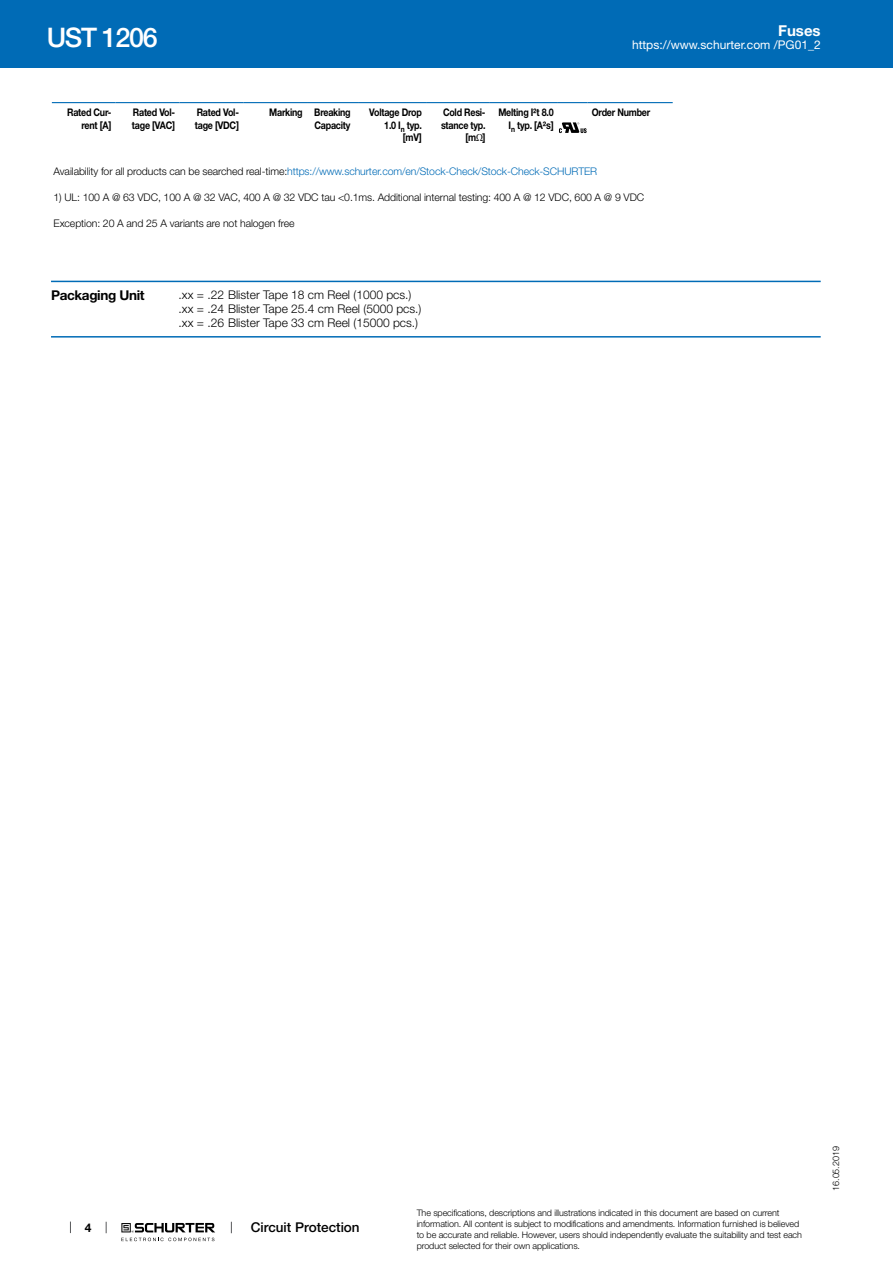
<style>
.page{position:relative;width:893px;height:1263px;background:#fff}
.page>*{position:absolute;margin:0;border:0;box-sizing:border-box;transform-origin:0 0}
.t1{font:500 27px "Helvetica Neue LT";letter-spacing:-.05em;color:#fff}
.t2{font:700 15px "Helvetica Neue LT";color:#fff}
.t3{font:500 13.5px "Helvetica Neue LT";color:#000}
.t4{font:700 13.5px "Helvetica Neue LT";letter-spacing:-.025em;color:#000}
.t5{font:300 12px/14.4px "Helvetica Neue LT";color:#000}
.t6{font:12px "Helvetica Neue LT";color:#fff}
.t7{font:700 12px "Helvetica Neue LT";color:#000}
.t8{font:700 10.5px/12.6px "Helvetica Neue LT";letter-spacing:-.025em;color:#000;text-align:right;scale:.85 1}
.t9{font:300 10.5px "Helvetica Neue LT";letter-spacing:-.01em;color:#000}
.t10{font:300 10.5px "Helvetica Neue LT";letter-spacing:-.01em;color:#006bb6}
.t11{font:300 9px/10.8px "Helvetica Neue LT";letter-spacing:-.01em;color:#000}
.s1{font-family:"Arial Unicode MS";font-weight:400}
.s2{color:#000}
</style>
<div class="page">
<svg style="left:70px;top:1221px;width:1px;height:12px"></svg>
<svg style="left:121px;top:1223px;width:94px;height:18px"></svg>
<div style="left:0;top:0;width:893px;height:68px;background:#006bb6"></div>
<hr style="left:52px;top:102px;width:64px;height:1px;background:#006bb6">
<hr style="left:116px;top:102px;width:63px;height:1px;background:#006bb6">
<hr style="left:179px;top:102px;width:64px;height:1px;background:#006bb6">
<hr style="left:243px;top:102px;width:64px;height:1px;background:#006bb6">
<hr style="left:307px;top:102px;width:51px;height:1px;background:#006bb6">
<hr style="left:358px;top:102px;width:68px;height:1px;background:#006bb6">
<hr style="left:426px;top:102px;width:64px;height:1px;background:#006bb6">
<hr style="left:490px;top:102px;width:68px;height:1px;background:#006bb6">
<hr style="left:558px;top:102px;width:30px;height:1px;background:#006bb6">
<hr style="left:588px;top:102px;width:85px;height:1px;background:#006bb6">
<svg style="left:52px;top:103px;width:621px;height:31px"></svg>
<hr style="left:51px;top:281px;width:770px;height:1px;background:#006bb6">
<hr style="left:51px;top:336px;width:770px;height:2px;background:#006bb6">
<h1 class="t1" style="left:47px;top:21px;width:113px">UST 1206</h1>
<h2 class="t2" style="left:778px;top:21px;width:44px">Fuses</h2>
<h3 class="t6" style="left:632px;top:38px;width:190px">https://www.schurter.com /PG01_2</h3>
<p class="t8" style="left:67px;top:106px;width:54px">Rated Cur&shy;rent [A]</p>
<p class="t8" style="left:132px;top:106px;width:52px;text-align:left">Rated Vol&shy;tage [VAC]</p>
<p class="t8" style="left:195px;top:106px;width:53px;text-align:left">Rated Vol&shy;tage [VDC]</p>
<p class="t8" style="left:269px;top:106px;width:97px">Marking Breaking<br>Capacity</p>
<p class="t8" style="left:369px;top:106px;width:63px">Voltage Drop<br>1.0 I<sub>n</sub> typ. [mV]</p>
<p class="t8" style="left:441px;top:106px;width:54px">Cold Resi&shy;stance typ. [m<span class="s1">Ω</span>]</p>
<p class="t8" style="left:498px;top:106px;width:66px">Melting I²t 8.0<br>I<sub>n</sub> typ. [A²s]</p>
<p class="t8" style="left:592px;top:106px;width:70px">Order Number</p>
<p class="t10" style="left:54px;top:165px;width:545px"><span class="s2">Availability for all products can be searched real-time:</span>https://www.schurter.com/en/Stock-Check/Stock-Check-SCHURTER</p>
<p class="t9" style="left:54px;top:191px;width:592px">1) UL: 100 A @ 63 VDC, 100 A @ 32 VAC, 400 A @ 32 VDC tau &lt;0.1ms. Additional internal testing: 400 A @ 12 VDC, 600 A @ 9 VDC</p>
<p class="t9" style="left:54px;top:217px;width:242px">Exception: 20 A and 25 A variants are not halogen free</p>
<h3 class="t4" style="left:51px;top:287px;width:95px">Packaging Unit</h3>
<h3 class="t5" style="left:179px;top:287px;width:244px">.xx = .22 Blister Tape 18 cm Reel (1000 pcs.) .xx = .24 Blister Tape 25.4 cm Reel (5000 pcs.) .xx = .26 Blister Tape 33 cm Reel (15000 pcs.)</h3>
<h3 class="t7" style="left:85px;top:1220px;width:8px">4</h3>
<h3 class="t3" style="left:251px;top:1219px;width:110px">Circuit Protection</h3>
<p class="t11" style="left:417px;top:1207px;width:387px">The specifications, descriptions and illustrations indicated in this document are based on current information. All content is subject to modifications and amendments. Information furnished is believed to be accurate and reliable. However, users should independently evaluate the suitability and test each product selected for their own applications.</p>
<p class="t11" style="left:830px;top:1191px;width:46px;rotate:-90deg">16.05.2019</p>
</div>
